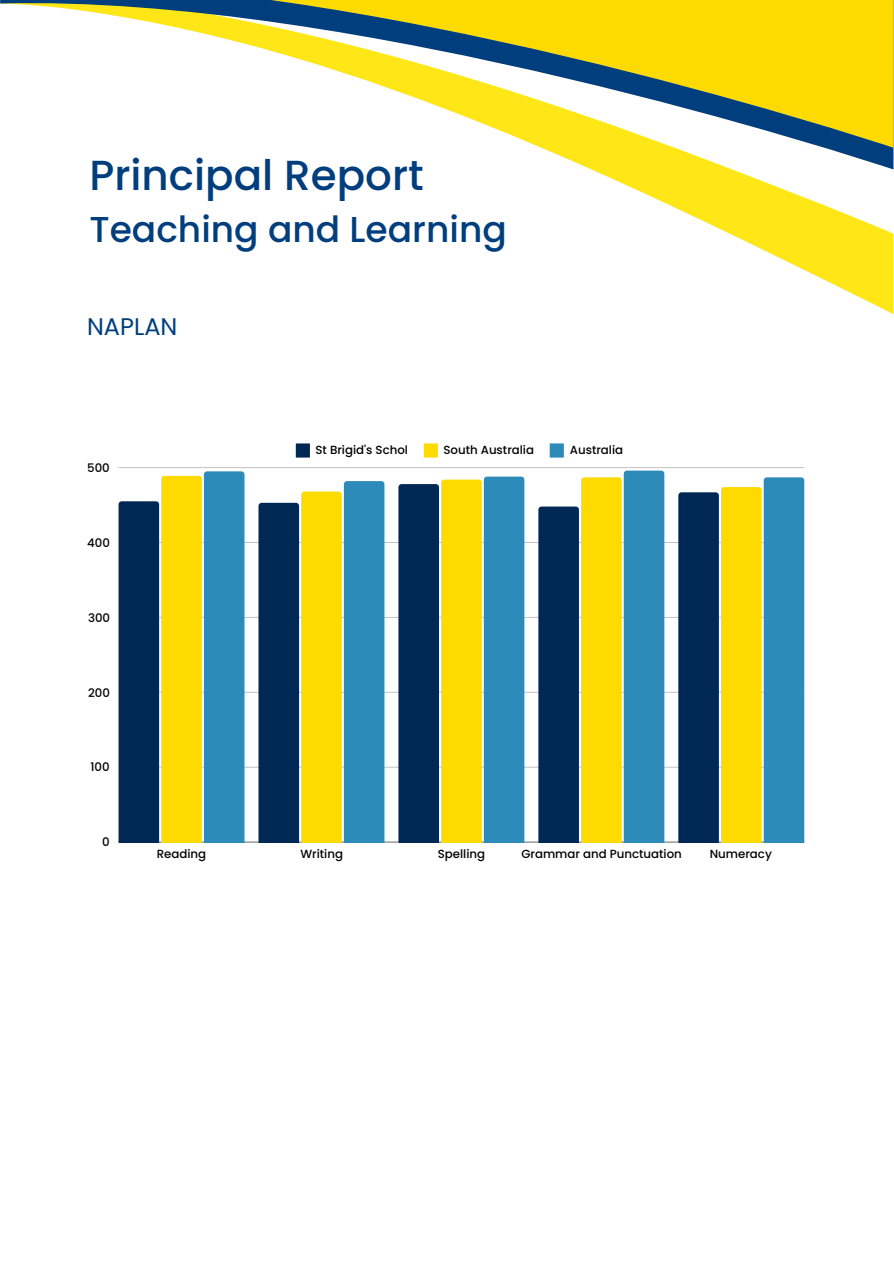
<style>
.page{position:relative;width:894px;height:1264px;background:#fff}
.page>*{position:absolute;margin:0;border:0;box-sizing:border-box;transform-origin:0 0}
.t1{font:500 42px "Poppins";color:#013e7e}
.t2{font:500 36px "Poppins";color:#013e7e}
.t3{font:24px "Poppins";color:#013e7e}
.t4{font:500 11.7px "Poppins";color:#000}
</style>
<div class="page">
<svg style="left:296px;top:443px;width:14px;height:14px"></svg>
<svg style="left:423px;top:443px;width:15px;height:14px"></svg>
<svg style="left:549px;top:443px;width:14px;height:14px"></svg>
<hr style="left:118px;top:841px;width:686px;height:1px;background:#000">
<hr style="left:118px;top:767px;width:686px;height:1px;background:#000">
<hr style="left:118px;top:692px;width:686px;height:1px;background:#000">
<hr style="left:118px;top:617px;width:686px;height:1px;background:#000">
<hr style="left:118px;top:542px;width:686px;height:1px;background:#000">
<hr style="left:118px;top:467px;width:686px;height:1px;background:#000">
<svg style="left:118px;top:471px;width:126px;height:371px;background:#708f65"></svg>
<svg style="left:258px;top:481px;width:126px;height:361px;background:#6e8d66"></svg>
<svg style="left:398px;top:476px;width:126px;height:366px;background:#6b8a62"></svg>
<svg style="left:538px;top:470px;width:126px;height:372px;background:#719067"></svg>
<svg style="left:678px;top:477px;width:126px;height:365px;background:#6d8c64"></svg>
<svg style="left:590px;top:169px;width:303px;height:145px"></svg>
<svg style="left:542px;top:148px;width:351px;height:21px"></svg>
<svg style="left:0;top:0;width:893px;height:148px"></svg>
<h1 class="t1" style="left:89px;top:146px;width:336px">Principal Report</h1>
<h1 class="t2" style="left:89px;top:204px;width:419px">Teaching and Learning</h1>
<p class="t3" style="left:87px;top:310px;width:92px">NAPLAN</p>
<p class="t4" style="left:87px;top:459px;width:24px">500</p>
<p class="t4" style="left:87px;top:534px;width:24px">400</p>
<p class="t4" style="left:88px;top:609px;width:24px">300</p>
<p class="t4" style="left:88px;top:684px;width:23px">200</p>
<p class="t4" style="left:90px;top:759px;width:21px">100</p>
<p class="t4" style="left:102px;top:834px;width:9px">0</p>
<p class="t4" style="left:315px;top:441px;width:94px">St Brigid's Schol</p>
<p class="t4" style="left:443px;top:441px;width:92px">South Australia</p>
<p class="t4" style="left:569px;top:441px;width:55px">Australia</p>
<p class="t4" style="left:157px;top:845px;width:51px">Reading</p>
<p class="t4" style="left:300px;top:845px;width:44px">Writing</p>
<p class="t4" style="left:437px;top:845px;width:49px">Spelling</p>
<p class="t4" style="left:521px;top:845px;width:162px">Grammar and Punctuation</p>
<p class="t4" style="left:709px;top:845px;width:64px">Numeracy</p>
</div>
